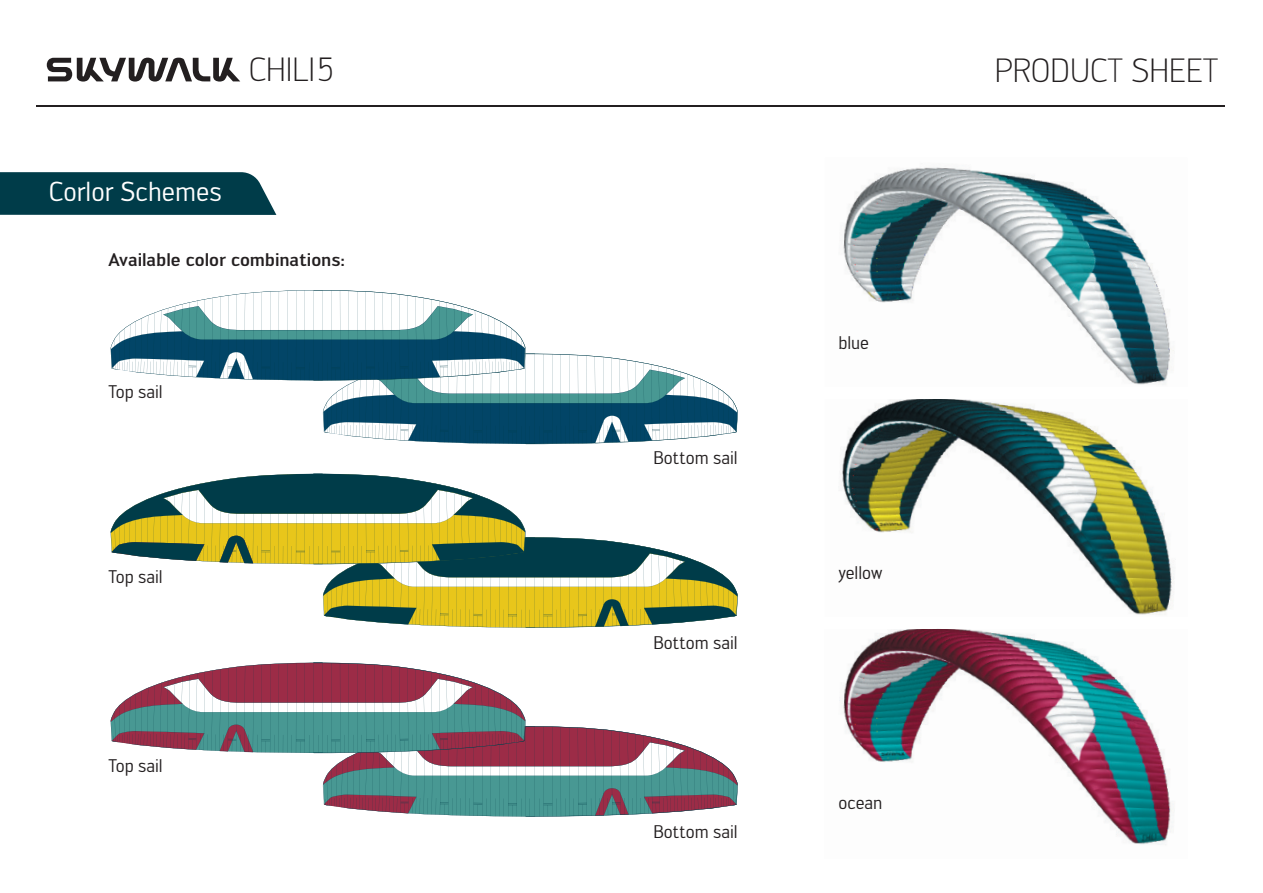
<style>
.page{position:relative;width:1263px;height:893px;background:#fff}
.page>*{position:absolute;margin:0;border:0;box-sizing:border-box;transform-origin:0 0}
.t1{font:300 33px "Engel";color:#231f20}
.t2{font:27px "Engel";color:#fff}
.t3{font:18px "Engel";letter-spacing:-.005em;color:#231f20}
.t4{font:500 18px "Engel";letter-spacing:-.005em;color:#231f20}
</style>
<div class="page">
<hr style="left:36px;top:105px;width:1189px;height:1px;background:#231f20">
<svg style="left:47px;top:58px;width:193px;height:24px"></svg>
<svg style="left:0;top:172px;width:276px;height:43px;background:#0b4551"></svg>
<img style="left:839px;top:167px;width:335px;height:678px">
<img style="left:839px;top:387px;width:335px;height:11px">
<img style="left:839px;top:617px;width:335px;height:11px">
<svg style="left:111px;top:663px;width:627px;height:154px"></svg>
<svg style="left:111px;top:290px;width:627px;height:154px"></svg>
<svg style="left:111px;top:474px;width:627px;height:154px"></svg>
<h1 class="t1" style="left:249px;top:50px;width:87px">CHILI5</h1>
<h1 class="t1" style="left:995px;top:51px;width:225px">PRODUCT SHEET</h1>
<h2 class="t2" style="left:49px;top:176px;width:174px">Corlor Schemes</h2>
<p class="t4" style="left:108px;top:249px;width:238px">Available color combinations:</p>
<p class="t3" style="left:108px;top:381px;width:56px">Top sail</p>
<p class="t3" style="left:108px;top:566px;width:56px">Top sail</p>
<p class="t3" style="left:108px;top:755px;width:56px">Top sail</p>
<p class="t3" style="left:653px;top:447px;width:86px">Bottom sail</p>
<p class="t3" style="left:653px;top:632px;width:86px">Bottom sail</p>
<p class="t3" style="left:653px;top:821px;width:86px">Bottom sail</p>
<p class="t3" style="left:838px;top:333px;width:32px">blue</p>
<p class="t3" style="left:838px;top:563px;width:45px">yellow</p>
<p class="t3" style="left:838px;top:793px;width:46px">ocean</p>
</div>
